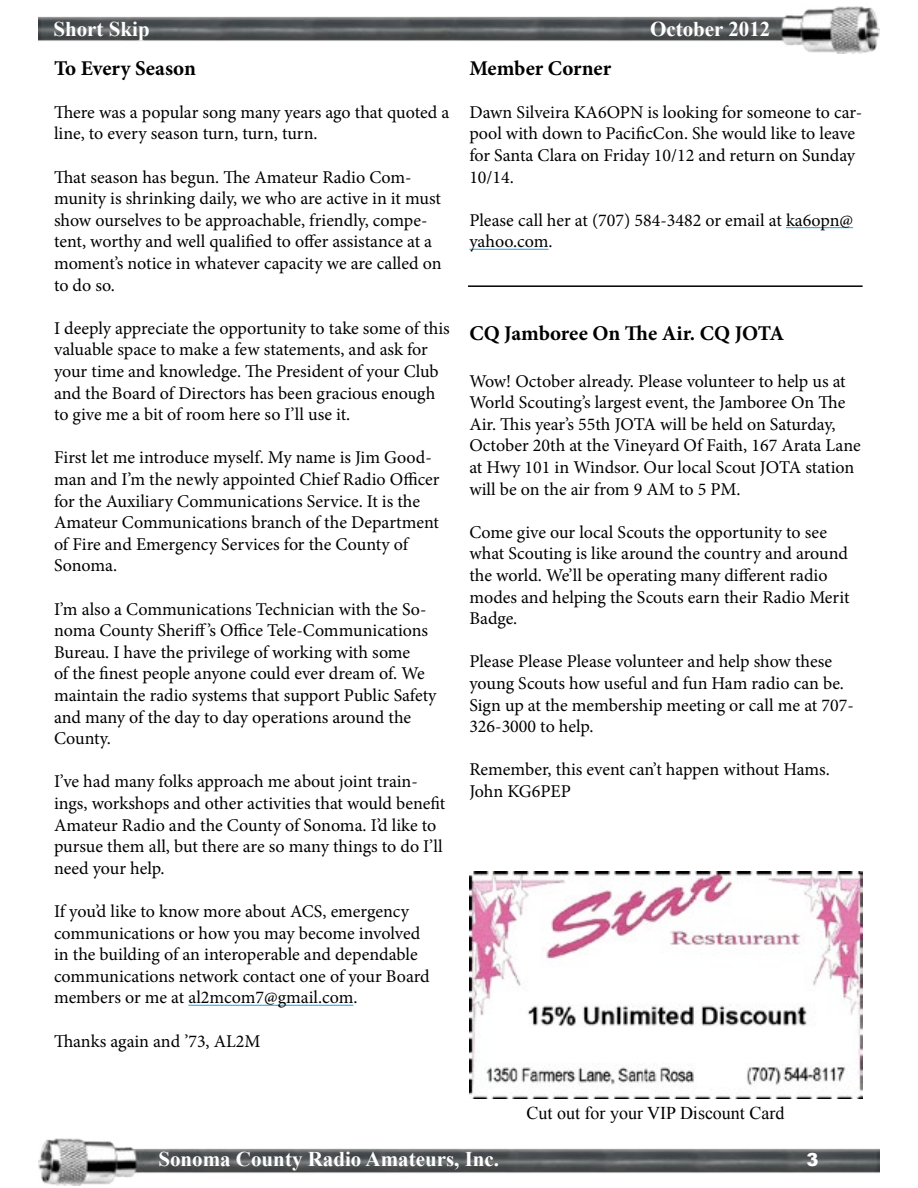
<style>
.page{position:relative;width:918px;height:1188px;background:#fff}
.page>*{position:absolute;margin:0;border:0;box-sizing:border-box;transform-origin:0 0}
.t1{font:700 21px "Times New Roman";color:#fff}
.t2{font:700 21px "Minion Pro";letter-spacing:-.005em;color:#000}
.t3{font:18px/21.6px "Minion Pro";letter-spacing:-.005em;color:#000}
.t4{font:18px "Times New Roman";color:#000}
.t5{font:900 18px "Arial";color:#fff}
</style>
<div class="page">
<img style="left:39px;top:1138px;width:840px;height:47px">
<img style="left:39px;top:6px;width:840px;height:48px">
<img style="left:469px;top:872px;width:394px;height:226px">
<hr style="left:786px;top:227px;width:67px;height:1px;background:#00aeef">
<hr style="left:469px;top:249px;width:80px;height:1px;background:#00aeef">
<hr style="left:188px;top:1005px;width:165px;height:1px;background:#00aeef">
<hr style="left:468px;top:285px;width:395px;height:2px;background:#000">
<p class="t1" style="left:53px;top:14px;width:98px">Short Skip</p>
<p class="t1" style="left:650px;top:14px;width:122px">October 2012</p>
<p class="t2" style="left:54px;top:53px;width:143px">To Every Season</p>
<p class="t3" style="left:54px;top:101px;width:397px">There was a popular song many years ago that quoted a line, to every season turn, turn, turn.</p>
<p class="t3" style="left:54px;top:166px;width:389px">That season has begun. The Amateur Radio Com&shy;munity is shrinking daily, we who are active in it must show ourselves to be approachable, friendly, compe&shy;tent, worthy and well qualified to offer assistance at a moment’s notice in whatever capacity we are called on to do so.</p>
<p class="t3" style="left:54px;top:317px;width:397px">I deeply appreciate the opportunity to take some of this valuable space to make a few statements, and ask for your time and knowledge. The President of your Club and the Board of Directors has been gracious enough to give me a bit of room here so I’ll use it.</p>
<p class="t3" style="left:54px;top:447px;width:387px">First let me introduce myself. My name is Jim Good&shy;man and I’m the newly appointed Chief Radio Officer for the Auxiliary Communications Service. It is the Amateur Communications branch of the Department of Fire and Emergency Services for the County of Sonoma.</p>
<p class="t3" style="left:54px;top:598px;width:384px">I’m also a Communications Technician with the So&shy;noma County Sheriff’s Office Tele-Communications Bureau. I have the privilege of working with some<br>of the finest people anyone could ever dream of. We maintain the radio systems that support Public Safety and many of the day to day operations around the County.</p>
<p class="t3" style="left:54px;top:771px;width:393px">I’ve had many folks approach me about joint train&shy;ings, workshops and other activities that would benefit Amateur Radio and the County of Sonoma. I’d like to pursue them all, but there are so many things to do I’ll need your help.</p>
<p class="t3" style="left:54px;top:901px;width:377px">If you’d like to know more about ACS, emergency communications or how you may become involved in the building of an interoperable and dependable communications network contact one of your Board members or me at al2mcom7@gmail.com.</p>
<p class="t3" style="left:54px;top:1030px;width:208px">Thanks again and ’73, AL2M</p>
<p class="t2" style="left:469px;top:53px;width:143px">Member Corner</p>
<p class="t3" style="left:469px;top:101px;width:394px">Dawn Silveira KA6OPN is looking for someone to car&shy;pool with down to PacificCon. She would like to leave for Santa Clara on Friday 10/12 and return on Sunday 10/14.</p>
<p class="t3" style="left:469px;top:209px;width:385px">Please call her at (707) 584-3482 or email at ka6opn@ yahoo.com.</p>
<p class="t2" style="left:469px;top:318px;width:316px">CQ Jamboree On The Air. CQ JOTA</p>
<p class="t3" style="left:469px;top:370px;width:393px">Wow! October already. Please volunteer to help us at World Scouting’s largest event, the Jamboree On The Air. This year’s 55th JOTA will be held on Saturday, October 20th at the Vineyard Of Faith, 167 Arata Lane at Hwy 101 in Windsor. Our local Scout JOTA station will be on the air from 9 AM to 5 PM.</p>
<p class="t3" style="left:469px;top:521px;width:382px">Come give our local Scouts the opportunity to see what Scouting is like around the country and around the world. We’ll be operating many different radio modes and helping the Scouts earn their Radio Merit Badge.</p>
<p class="t3" style="left:469px;top:651px;width:386px">Please Please Please volunteer and help show these young Scouts how useful and fun Ham radio can be.<br>Sign up at the membership meeting or call me at 707- 326-3000 to help.</p>
<p class="t3" style="left:469px;top:759px;width:362px">Remember, this event can’t happen without Hams.<br>John KG6PEP</p>
<p class="t4" style="left:526px;top:1101px;width:259px">Cut out for your VIP Discount Card</p>
<p class="t1" style="left:158px;top:1144px;width:342px">Sonoma County Radio Amateurs, Inc.</p>
<p class="t5" style="left:806px;top:1147px;width:14px">3</p>
</div>
